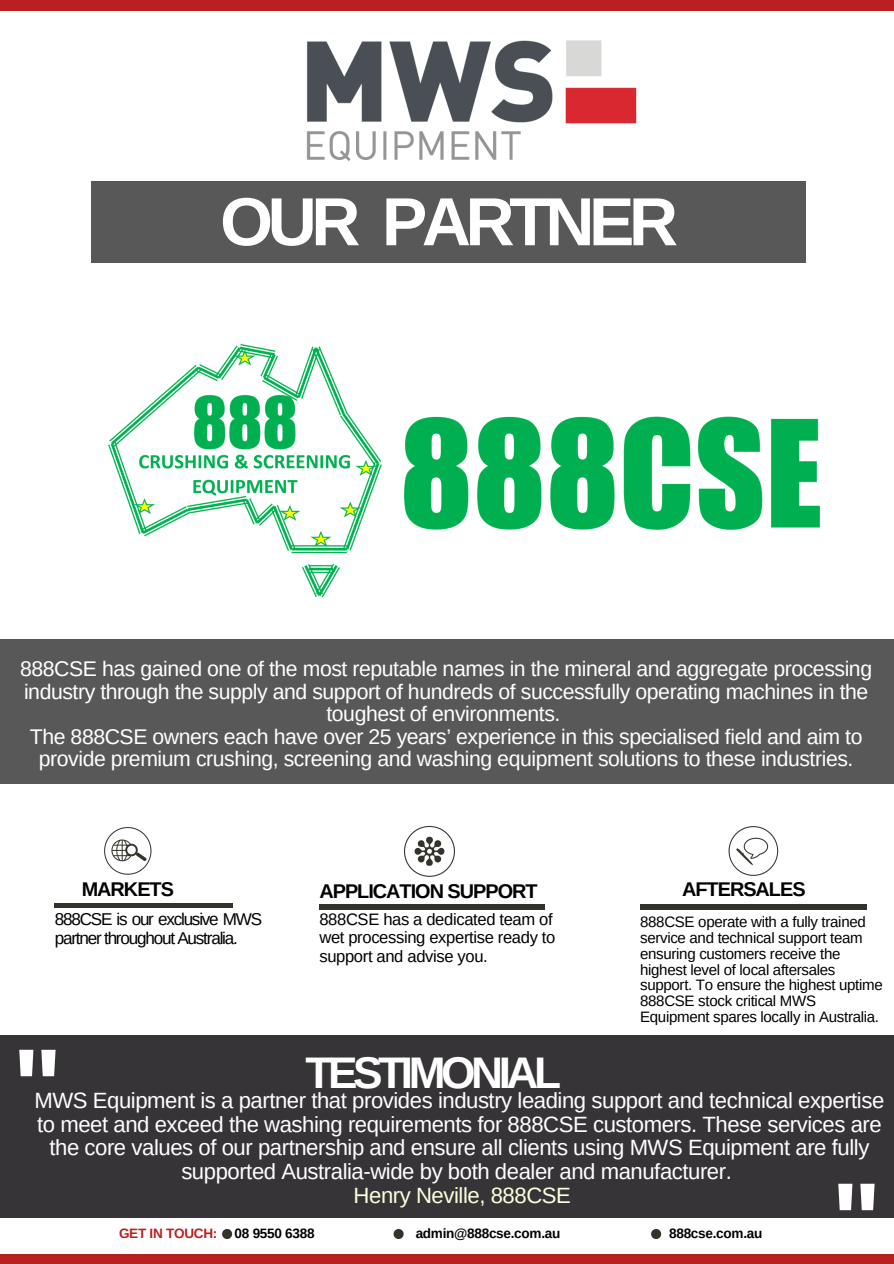
<style>
.page{position:relative;width:894px;height:1264px;background:#fff}
.page>*{position:absolute;margin:0;border:0;box-sizing:border-box;transform-origin:0 0}
.t1{font:700 105.9px "Arimo";color:#fff}
.t2{font:700 67.95px "Arimo";letter-spacing:-.08em;color:#fff}
.t3{font:700 44.25px "Arimo";letter-spacing:-.1em;color:#fff}
.t4{font:22.05px/23.7px "Arimo";letter-spacing:-.02em;color:#fff;text-align:center}
.t5{font:22.05px "Arimo";letter-spacing:-.02em;color:#fcffde}
.t6{font:21.15px/22.5px "Arimo";letter-spacing:-.02em;color:#fff;text-align:center}
.t7{font:700 19.8px "Arimo";letter-spacing:-.05em;color:#000}
.t8{font:17.1px/18px "Arimo";letter-spacing:-.07em;color:#000}
.t9{font:16.5px/18px "Arimo";letter-spacing:-.02em;color:#000}
.t10{font:15px/15.8px "Arimo";letter-spacing:-.02em;color:#000}
.t11{font:700 13.5px "Arimo";letter-spacing:-.02em;color:#000}
.t12{font:700 13.5px "Arimo";letter-spacing:-.02em;color:#b92020}
</style>
<div class="page">
<div style="left:91px;top:181px;width:714px;height:81px;background:#595859"></div>
<div style="left:0;top:1035px;width:893px;height:182px;background:#373437"></div>
<img style="left:728px;top:826px;width:51px;height:50px">
<img style="left:404px;top:825px;width:51px;height:52px">
<img style="left:104px;top:827px;width:48px;height:47px">
<hr style="left:55px;top:903px;width:178px;height:4px;background:#32332a">
<div style="left:319px;top:904px;width:225px;height:5px;background:#32332a"></div>
<div style="left:640px;top:904px;width:226px;height:5px;background:#32332a"></div>
<div style="left:0;top:1254px;width:893px;height:9px;background:#b92020"></div>
<div style="left:0;top:0;width:893px;height:10px;background:#b92020"></div>
<svg style="left:393px;top:1229px;width:10px;height:9px"></svg>
<svg style="left:651px;top:1229px;width:10px;height:9px"></svg>
<svg style="left:222px;top:1229px;width:10px;height:9px"></svg>
<div style="left:0;top:639px;width:893px;height:145px;background:#595859"></div>
<img style="left:306px;top:40px;width:331px;height:121px">
<img style="left:108px;top:344px;width:712px;height:254px">
<p class="t2" style="left:220px;top:184px;width:459px">OUR PARTNER</p>
<p class="t6" style="left:20px;top:657px;width:853px">888CSE has gained one of the most reputable names in the mineral and aggregate processing industry through the supply and support of hundreds of successfully operating machines in the toughest of environments.</p>
<p class="t6" style="left:30px;top:725px;width:833px">The 888CSE owners each have over 25 years’ experience in this specialised field and aim to provide premium crushing, screening and washing equipment solutions to these industries.</p>
<p class="t7" style="left:82px;top:877px;width:94px">MARKETS</p>
<p class="t7" style="left:319px;top:880px;width:220px">APPLICATION SUPPORT</p>
<p class="t7" style="left:682px;top:877px;width:125px">AFTERSALES</p>
<p class="t10" style="left:640px;top:914px;width:244px">888CSE operate with a fully trained service and technical support team ensuring customers receive the highest level of local aftersales support. To ensure the highest uptime 888CSE stock critical MWS Equipment spares locally in Australia.</p>
<p class="t8" style="left:55px;top:910px;width:209px">888CSE is our exclusive MWS partner throughout Australia.</p>
<p class="t9" style="left:319px;top:910px;width:237px">888CSE has a dedicated team of wet processing expertise ready to support and advise you.</p>
<p class="t1" style="left:12px;top:1026px;width:52px">"</p>
<p class="t4" style="left:35px;top:1088px;width:851px">MWS Equipment is a partner that provides industry leading support and technical expertise to meet and exceed the washing requirements for 888CSE customers. These services are the core values of our partnership and ensure all clients using MWS Equipment are fully supported Australia-wide by both dealer and manufacturer.</p>
<p class="t5" style="left:353px;top:1182px;width:219px">Henry Neville, 888CSE</p>
<p class="t3" style="left:305px;top:1047px;width:257px">TESTIMONIAL</p>
<p class="t1" style="left:831px;top:1160px;width:52px">"</p>
<p class="t12" style="left:119px;top:1225px;width:100px">GET IN TOUCH:</p>
<p class="t11" style="left:234px;top:1225px;width:81px">08 9550 6388</p>
<p class="t11" style="left:415px;top:1225px;width:146px">admin@888cse.com.au</p>
<p class="t11" style="left:669px;top:1225px;width:95px">888cse.com.au</p>
</div>
